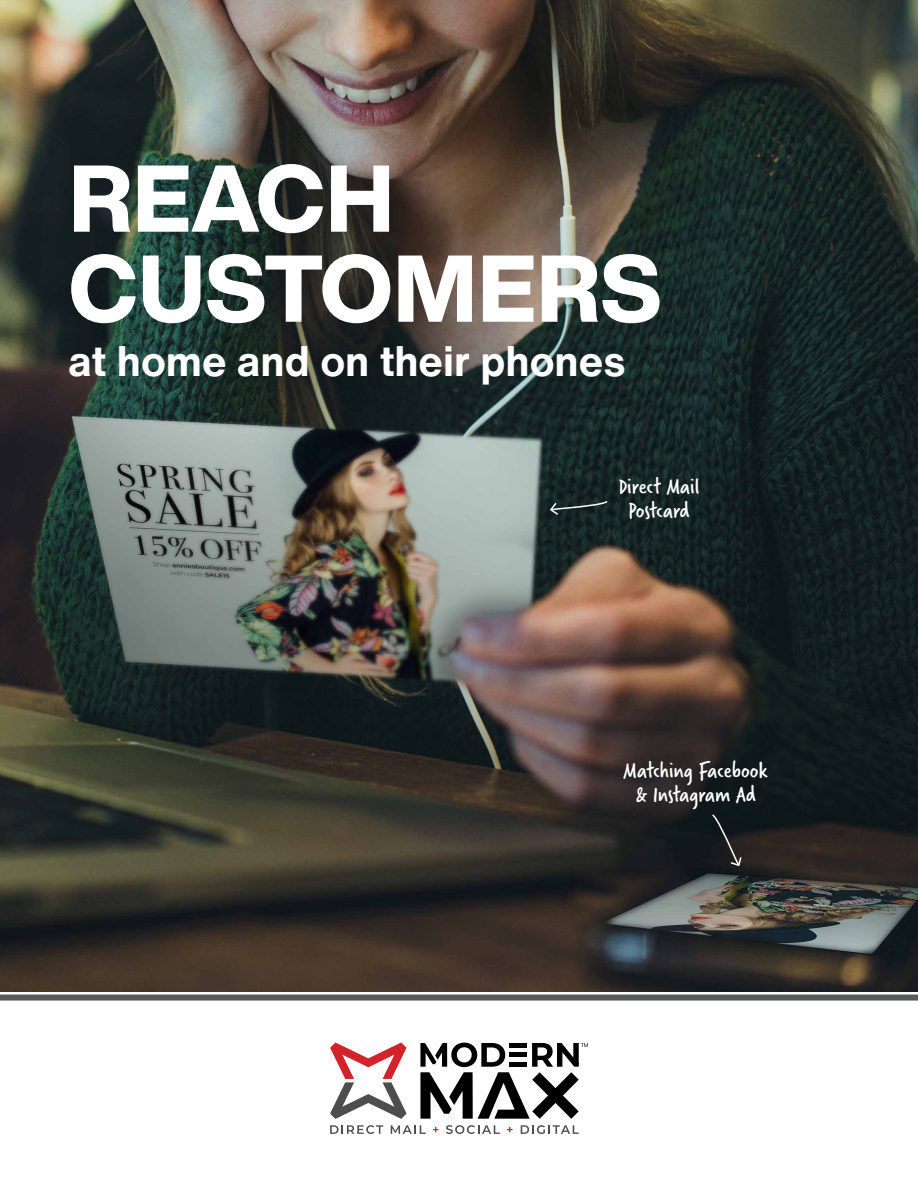
<style>
.page{position:relative;width:918px;height:1188px;background:#fff}
.page>*{position:absolute;margin:0;border:0;box-sizing:border-box;transform-origin:0 0}
.t1{font:800 93px/90px "Helvetica Now Display";letter-spacing:.01em;color:#fff}
.t2{font:700 42px "Helvetica Now Text";color:#fff}
.t3{font:24px/24px "Verveine";color:#fff;text-align:center}
</style>
<div class="page">
<div style="left:0;top:995px;width:918px;height:6px;background:#58595b"></div>
<svg style="left:330px;top:1042px;width:77px;height:77px"></svg>
<svg style="left:330px;top:1125px;width:53px;height:9px"></svg>
<svg style="left:391px;top:1125px;width:35px;height:9px"></svg>
<svg style="left:433px;top:1127px;width:6px;height:5px"></svg>
<svg style="left:446px;top:1125px;width:54px;height:9px"></svg>
<svg style="left:507px;top:1127px;width:6px;height:5px"></svg>
<svg style="left:521px;top:1125px;width:58px;height:9px"></svg>
<svg style="left:420px;top:1043px;width:168px;height:76px"></svg>
<img style="left:0;top:0;width:918px;height:992px">
<svg style="left:549px;top:499px;width:60px;height:17px"></svg>
<svg style="left:711px;top:813px;width:32px;height:54px;background:#24282a"></svg>
<h1 class="t1" style="left:69px;top:154px;width:594px">REACH<br>CUSTOMERS</h1>
<h2 class="t2" style="left:69px;top:329px;width:559px">at home and on their phones</h2>
<p class="t3" style="left:619px;top:475px;width:82px">Direct Mail<br>Postcard</p>
<p class="t3" style="left:624px;top:758px;width:146px">Matching Facebook &amp; Instagram Ad</p>
</div>
